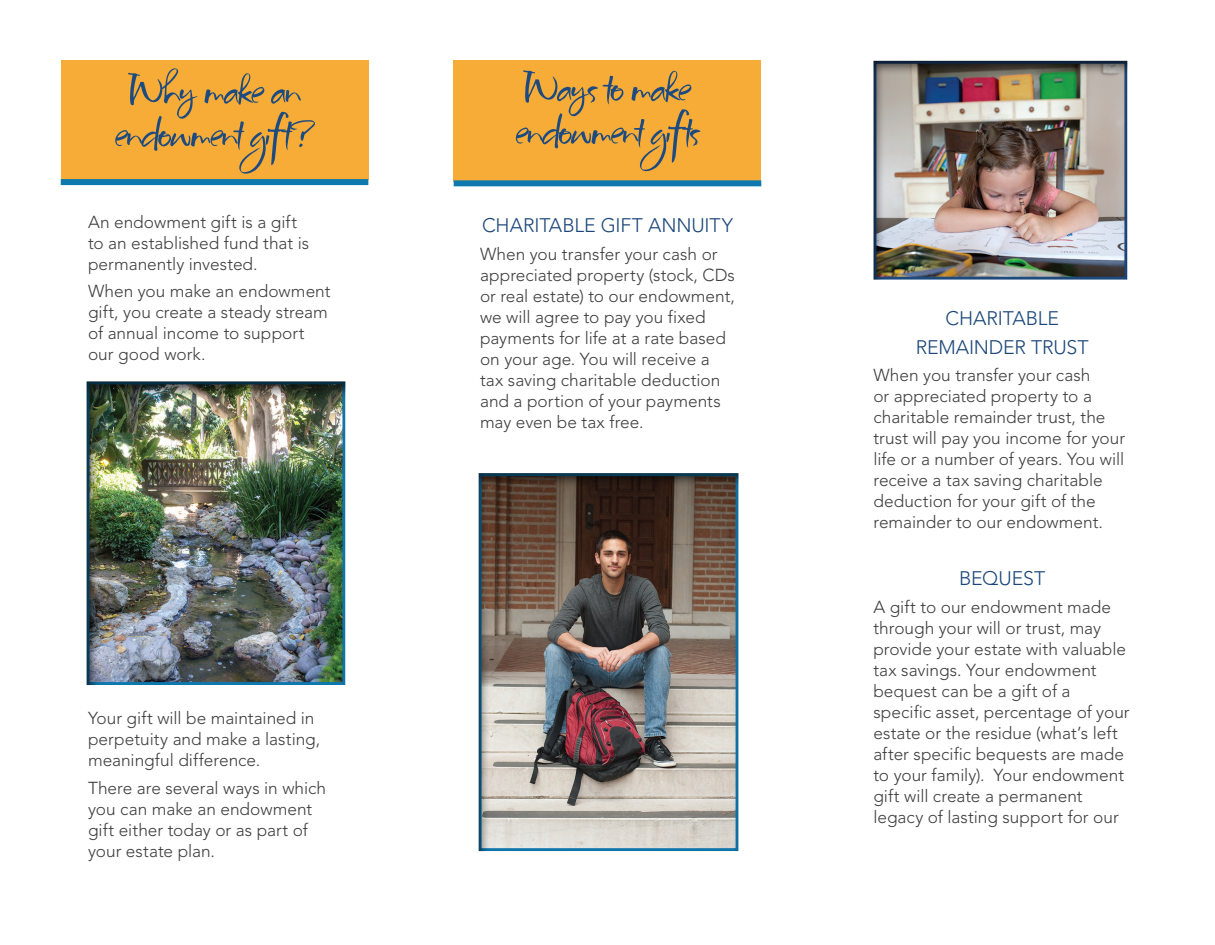
<style>
.page{position:relative;width:1215px;height:945px;background:#fff}
.page>*{position:absolute;margin:0;border:0;box-sizing:border-box;transform-origin:0 0}
.t1{font:55.5px/43.2px "Magoo Book O Slc Qb";letter-spacing:-.065em;color:#1d4b80}
.t2{font:300 19.5px/28.5px "Avenir LT Std";letter-spacing:-.005em;color:#1a4678;text-align:center}
.t3{font:300 17.25px/21px "Avenir LT Std";color:#3e3e3f}
</style>
<div class="page">
<div style="left:454px;top:61px;width:307px;height:121px;background:#f6ac37"></div>
<div style="left:61px;top:61px;width:307px;height:119px;background:#f6ac37"></div>
<div style="left:873px;top:61px;width:255px;height:220px;background:#231f20;opacity:.75"></div>
<div style="left:478px;top:473px;width:261px;height:379px;background:#231f20;opacity:.75"></div>
<div style="left:86px;top:380px;width:261px;height:306px;background:#231f20;opacity:.75"></div>
<div style="left:454px;top:180px;width:307px;height:6px;background:#0e78af"></div>
<div style="left:61px;top:179px;width:307px;height:6px;background:#0e78af"></div>
<h1 class="t1" style="left:113px;top:76px;width:204px">Why make an endowment gift?</h1>
<h1 class="t1" style="left:514px;top:74px;width:189px">Ways to make endowment gifts</h1>
<p class="t3" style="left:88px;top:211px;width:223px">An endowment gift is a gift to an established fund that is permanently invested.</p>
<p class="t3" style="left:88px;top:281px;width:244px">When you make an endowment gift, you create a steady stream of annual income to support our good work.</p>
<p class="t3" style="left:88px;top:708px;width:234px">Your gift will be maintained in perpetuity and make a lasting, meaningful difference.</p>
<p class="t3" style="left:88px;top:777px;width:240px">There are several ways in which you can make an endowment gift either today or as part of your estate plan.</p>
<p class="t2" style="left:482px;top:211px;width:252px">CHARITABLE GIFT ANNUITY</p>
<p class="t3" style="left:480px;top:244px;width:256px">When you transfer your cash or appreciated property (stock, CDs or real estate) to our endowment, we will agree to pay you fixed payments for life at a rate based on your age. You will receive a tax saving charitable deduction and a portion of your payments may even be tax free.</p>
<p class="t2" style="left:916px;top:304px;width:174px">CHARITABLE<br>REMAINDER TRUST</p>
<p class="t3" style="left:873px;top:365px;width:253px">When you transfer your cash<br>or appreciated property to a charitable remainder trust, the trust will pay you income for your life or a number of years. You will receive a tax saving charitable deduction for your gift of the remainder to our endowment.</p>
<p class="t2" style="left:959px;top:565px;width:88px">BEQUEST</p>
<p class="t3" style="left:873px;top:597px;width:258px">A gift to our endowment made through your will or trust, may provide your estate with valuable tax savings. Your endowment bequest can be a gift of a specific asset, percentage of your estate or the residue (what’s left after specific bequests are made to your family). Your endowment gift will create a permanent legacy of lasting support for our</p>
</div>
